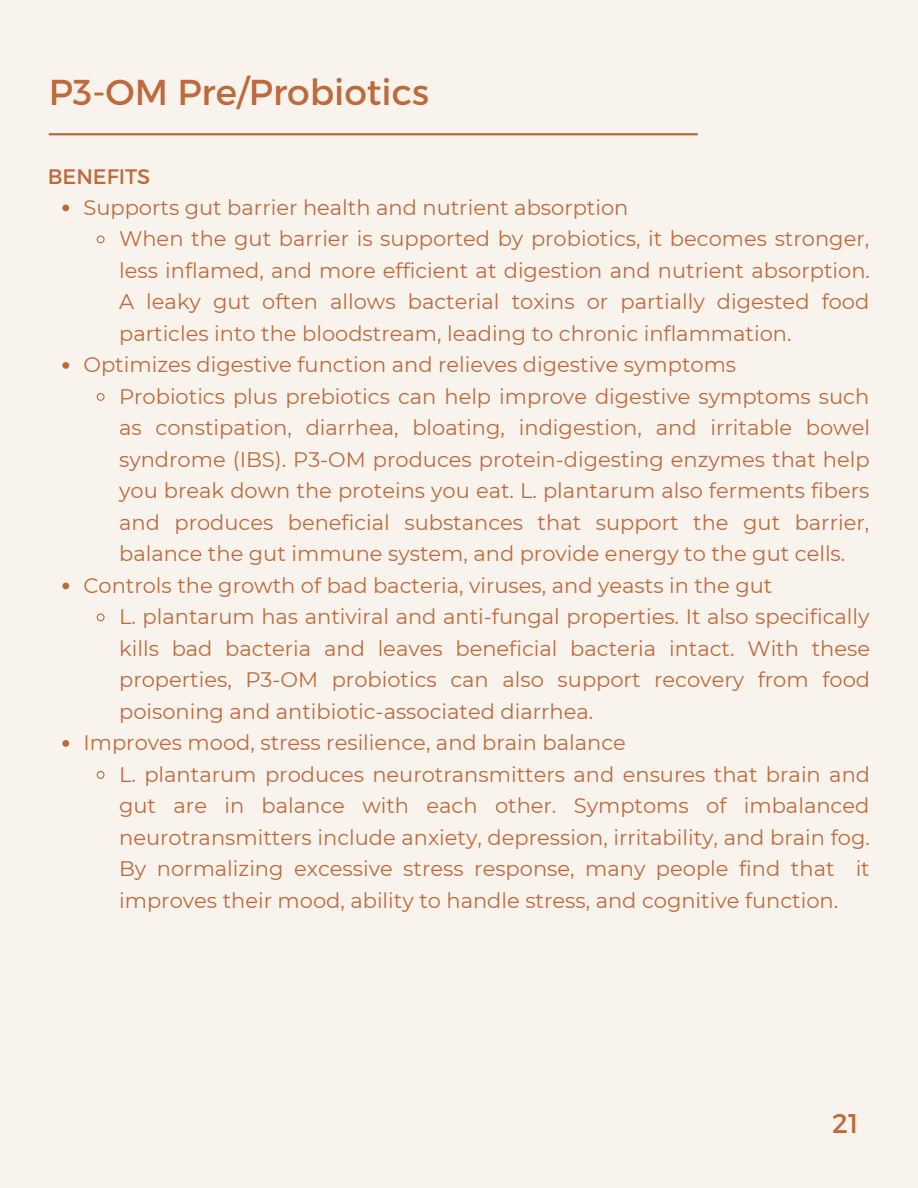
<style>
.page{position:relative;width:918px;height:1188px;background:#f8f4ed}
.page>*{position:absolute;margin:0;border:0;box-sizing:border-box;transform-origin:0 0}
.t1{font:36px "Montserrat";color:#bf6a3c}
.t2{font:27px "Montserrat";color:#bf6a3c}
.t3{font:21px "Montserrat";color:#bf6a3c}
</style>
<div class="page">
<hr style="left:49px;top:133px;width:649px;height:2px;background:#bf6a3c">
<svg style="left:62px;top:205px;width:7px;height:6px"></svg>
<svg style="left:96px;top:235px;width:9px;height:9px"></svg>
<svg style="left:62px;top:362px;width:7px;height:7px"></svg>
<svg style="left:96px;top:393px;width:9px;height:8px"></svg>
<svg style="left:62px;top:583px;width:7px;height:6px"></svg>
<svg style="left:96px;top:613px;width:9px;height:9px"></svg>
<svg style="left:62px;top:740px;width:7px;height:7px"></svg>
<svg style="left:96px;top:771px;width:9px;height:8px"></svg>
<h1 class="t1" style="left:49px;top:70px;width:382px">P3-OM Pre/Probiotics</h1>
<p class="t3" style="left:48px;top:164px;width:104px">BENEFITS</p>
<p class="t3" style="left:83px;top:193px;width:547px">Supports gut barrier health and nutrient absorption</p>
<p class="t3" style="left:119px;top:224px;width:752px">When the gut barrier is supported by probiotics, it becomes stronger,</p>
<p class="t3" style="left:119px;top:256px;width:752px">less inflamed, and more efficient at digestion and nutrient absorption.</p>
<p class="t3" style="left:119px;top:287px;width:752px">A leaky gut often allows bacterial toxins or partially digested food</p>
<p class="t3" style="left:119px;top:319px;width:674px">particles into the bloodstream, leading to chronic inflammation.</p>
<p class="t3" style="left:83px;top:350px;width:654px">Optimizes digestive function and relieves digestive symptoms</p>
<p class="t3" style="left:119px;top:382px;width:752px">Probiotics plus prebiotics can help improve digestive symptoms such</p>
<p class="t3" style="left:119px;top:413px;width:752px">as constipation, diarrhea, bloating, indigestion, and irritable bowel</p>
<p class="t3" style="left:119px;top:445px;width:752px">syndrome (IBS). P3-OM produces protein-digesting enzymes that help</p>
<p class="t3" style="left:119px;top:476px;width:752px">you break down the proteins you eat. L. plantarum also ferments fibers</p>
<p class="t3" style="left:119px;top:508px;width:752px">and produces beneficial substances that support the gut barrier,</p>
<p class="t3" style="left:119px;top:539px;width:728px">balance the gut immune system, and provide energy to the gut cells.</p>
<p class="t3" style="left:83px;top:571px;width:690px">Controls the growth of bad bacteria, viruses, and yeasts in the gut</p>
<p class="t3" style="left:119px;top:602px;width:752px">L. plantarum has antiviral and anti-fungal properties. It also specifically</p>
<p class="t3" style="left:119px;top:634px;width:753px">kills bad bacteria and leaves beneficial bacteria intact. With these</p>
<p class="t3" style="left:119px;top:665px;width:752px">properties, P3-OM probiotics can also support recovery from food</p>
<p class="t3" style="left:119px;top:697px;width:476px">poisoning and antibiotic-associated diarrhea.</p>
<p class="t3" style="left:83px;top:728px;width:544px">Improves mood, stress resilience, and brain balance</p>
<p class="t3" style="left:119px;top:760px;width:753px">L. plantarum produces neurotransmitters and ensures that brain and</p>
<p class="t3" style="left:119px;top:791px;width:752px">gut are in balance with each other. Symptoms of imbalanced</p>
<p class="t3" style="left:119px;top:823px;width:752px">neurotransmitters include anxiety, depression, irritability, and brain fog.</p>
<p class="t3" style="left:119px;top:854px;width:752px">By normalizing excessive stress response, many people find that it</p>
<p class="t3" style="left:119px;top:886px;width:721px">improves their mood, ability to handle stress, and cognitive function.</p>
<p class="t2" style="left:832px;top:1107px;width:28px">21</p>
</div>
